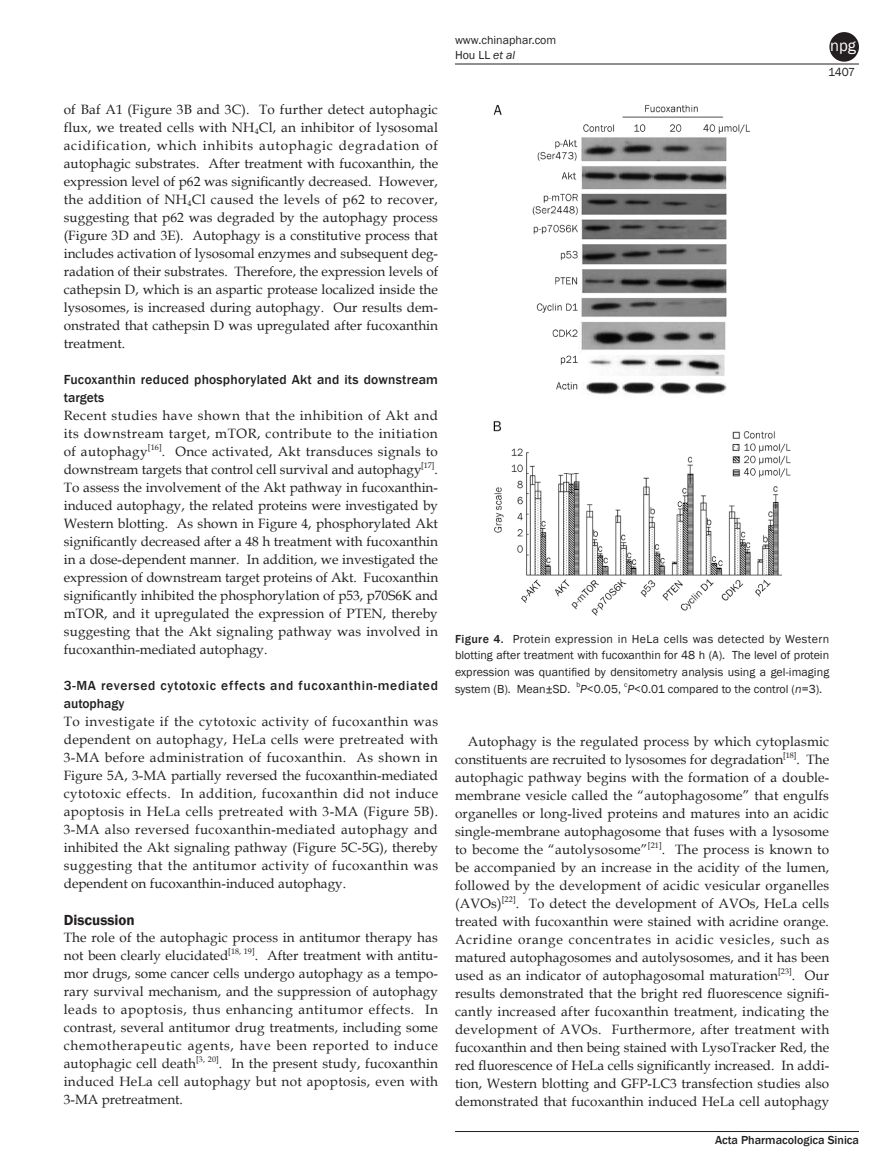
<style>
.page{position:relative;width:893px;height:1170px;background:#fff}
.page>*{position:absolute;margin:0;border:0;box-sizing:border-box;transform-origin:0 0}
.t1{font:16.5px "Franklin Gothic Book 2";color:#fff}
.一级标题{font:600 15px "Franklin Gothic";color:#231f20}
.英文正文{font:13.5px/18px "Book Antiqua";letter-spacing:.01em;color:#231f20;text-align:justify}
.二级标题{font:13.5px/18px "Book Antiqua";letter-spacing:.015em;color:#231f20;text-align:justify}
.英文正文-2{font:13.5px/18px "Book Antiqua 2";color:#231f20;text-align:justify}
.无段头空英文正文{font:13.5px/18px "Book Antiqua 2";color:#231f20;text-align:justify}
.无段头空英文正文-2{font:13.5px/18px "Book Antiqua";letter-spacing:.05em;color:#231f20;text-align:justify}
.二级标题-2{font:500 13.5px/18px "Franklin Gothic";letter-spacing:.05em;color:#231f20}
.二级标题-3{font:500 13.5px/18px "Franklin Gothic";letter-spacing:.02em;color:#231f20}
.图表注{font:12px/16.5px "Franklin Gothic";letter-spacing:.005em;color:#231f20;text-align:justify}
.t2{font:12px/15px "Franklin Gothic Book 2";color:#231f20}
.t3{font:500 12px "Franklin Gothic";color:#231f20}
.s1{font-family:"Book Antiqua"}
.s2{font-family:"Book Antiqua 2"}
.s3{font-family:"Franklin Gothic";font-style:italic}
.s4{font-weight:500}
.s5{font-family:"Franklin Gothic Book 2"}
.s6{font-style:italic}
</style>
<div class="page">
<hr style="left:455px;top:64px;width:404px;height:1px;background:#231f20">
<hr style="left:455px;top:1131px;width:404px;height:1px;background:#231f20">
<div style="left:829px;top:32px;width:30px;height:30px;background:#231f20;border-radius:50%"></div>
<img style="left:493px;top:104px;width:298px;height:512px">
<p class="英文正文-2" style="left:64px;top:100px;width:376px">of Baf A1 (Figure 3B and 3C). To further detect autophagic flux, we treated cells with NH<sub>4</sub><span class="s1">Cl, an inhibitor of lysosomal acidification, which inhibits autophagic degradation of </span>autophagic substrates. After treatment with fucoxanthin, the expression level of p62 was significantly decreased. However, the addition of NH<sub>4</sub><span class="s1">Cl caused the levels of p62 to recover, suggesting that p62 was degraded by the autophagy process </span>(Figure 3D and 3E). Autophagy is a constitutive process that includes activation of lysosomal enzymes and subsequent deg&shy;radation of their substrates. Therefore, the expression levels of <span class="s1">cathepsin D, which is an aspartic protease localized inside the lysosomes, is increased during autophagy. Our results dem&shy;</span>onstrated that cathepsin D was upregulated after fucoxanthin <span class="s1">treatment.</span></p>
<p class="二级标题-3" style="left:64px;top:370px;width:376px">Fucoxanthin reduced phosphorylated Akt and its downstream targets</p>
<p class="二级标题" style="left:64px;top:406px;width:376px">Recent studies have shown that the inhibition of Akt and its downstream target, mTOR, contribute to the initiation of autophagy<sup>[16]</sup>. Once activated, Akt transduces signals to downstream targets that control cell survival and autophagy<sup>[17]</sup>.<br><span class="s2">To assess the involvement of the Akt pathway in fucoxanthin&shy;</span>induced autophagy, the related proteins were investigated by Western blotting. As shown in Figure 4, phosphorylated Akt <span class="s2">significantly decreased after a 48 h treatment with fucoxanthin </span>in a dose-dependent manner. In addition, we investigated the <span class="s2">expression of downstream target proteins of Akt. Fucoxanthin significantly inhibited the phosphorylation of p53, p70S6K and mTOR, and it upregulated the expression of PTEN, thereby </span>suggesting that the Akt signaling pathway was involved in <span class="s2">fucoxanthin-mediated autophagy.</span></p>
<p class="二级标题-2" style="left:64px;top:676px;width:376px">3-MA reversed cytotoxic effects and fucoxanthin-mediated autophagy</p>
<p class="无段头空英文正文" style="left:64px;top:712px;width:376px">To investigate if the cytotoxic activity of fucoxanthin was dependent on autophagy, HeLa cells were pretreated with 3-MA before administration of fucoxanthin. As shown in Figure 5A, 3-MA partially reversed the fucoxanthin-mediated cytotoxic effects. In addition, fucoxanthin did not induce apoptosis in HeLa cells pretreated with 3-MA (Figure 5B).<br>3-MA also reversed fucoxanthin-mediated autophagy and inhibited the Akt signaling pathway (Figure 5C-5G), thereby suggesting that the antitumor activity of fucoxanthin was dependent on fucoxanthin-induced autophagy.</p>
<p class="一级标题" style="left:64px;top:910px;width:73px">Discussion</p>
<p class="无段头空英文正文-2" style="left:64px;top:928px;width:376px">The role of the autophagic process in antitumor therapy has not been clearly elucidated<sup>[18,</sup> <sup>19]</sup>. After treatment with antitu&shy;mor drugs, some cancer cells undergo autophagy as a tempo&shy;rary survival mechanism, and the suppression of autophagy leads to apoptosis, thus enhancing antitumor effects. In contrast, several antitumor drug treatments, including some chemotherapeutic agents, have been reported to induce autophagic cell death<sup>[3,</sup> <sup>20]</sup><span class="s2">. In the present study, fucoxanthin induced HeLa cell autophagy but not apoptosis, even with </span>3-MA pretreatment.</p>
<p class="t2" style="left:455px;top:32px;width:103px">www.chinaphar.com<br>Hou LL <span class="s3">et al</span></p>
<p class="t1" style="left:830px;top:35px;width:27px">npg</p>
<p class="图表注" style="left:828px;top:64px;width:29px">1407</p>
<p class="图表注" style="left:455px;top:631px;width:376px"><span class="s4">Figure 4.</span> <span class="s5">Protein expression in HeLa cells was detected by Western </span>blotting after treatment with fucoxanthin for 48 h (A). The level of protein expression was quantified by densitometry analysis using a gel-imaging system (B). Mean±SD. <sup>b</sup><span class="s6">P</span><span class="s5">&lt;0.05,</span> <sup>c</sup><span class="s6">P</span><span class="s5">&lt;0.01 compared to the control (</span><span class="s6">n</span>=3).</p>
<p class="英文正文" style="left:455px;top:732px;width:376px;text-indent:13px">Autophagy is the regulated process by which cytoplasmic constituents are recruited to lysosomes for degradation<sup>[18]</sup>. The autophagic pathway begins with the formation of a double&shy;membrane vesicle called the “autophagosome” that engulfs organelles or long-lived proteins and matures into an acidic single-membrane autophagosome that fuses with a lysosome to become the “autolysosome”<sup>[21]</sup>. The process is known to be accompanied by an increase in the acidity of the lumen, followed by the development of acidic vesicular organelles <span class="s2">(AVOs)</span><sup>[22]</sup><span class="s2">. To detect the development of AVOs, HeLa cells treated with fucoxanthin were stained with acridine orange.<br></span>Acridine orange concentrates in acidic vesicles, such as matured autophagosomes and autolysosomes, and it has been used as an indicator of autophagosomal maturation<sup>[23]</sup>. Our <span class="s2">results demonstrated that the bright red fluorescence signifi&shy;cantly increased after fucoxanthin treatment, indicating the development of AVOs. Furthermore, after treatment with fucoxanthin and then being stained with LysoTracker Red, the red fluorescence of HeLa cells significantly increased. In addi&shy;tion, Western blotting and GFP-LC3 transfection studies also demonstrated that fucoxanthin induced HeLa cell autophagy</span></p>
<p class="t3" style="left:715px;top:1132px;width:145px">Acta Pharmacologica Sinica</p>
</div>
